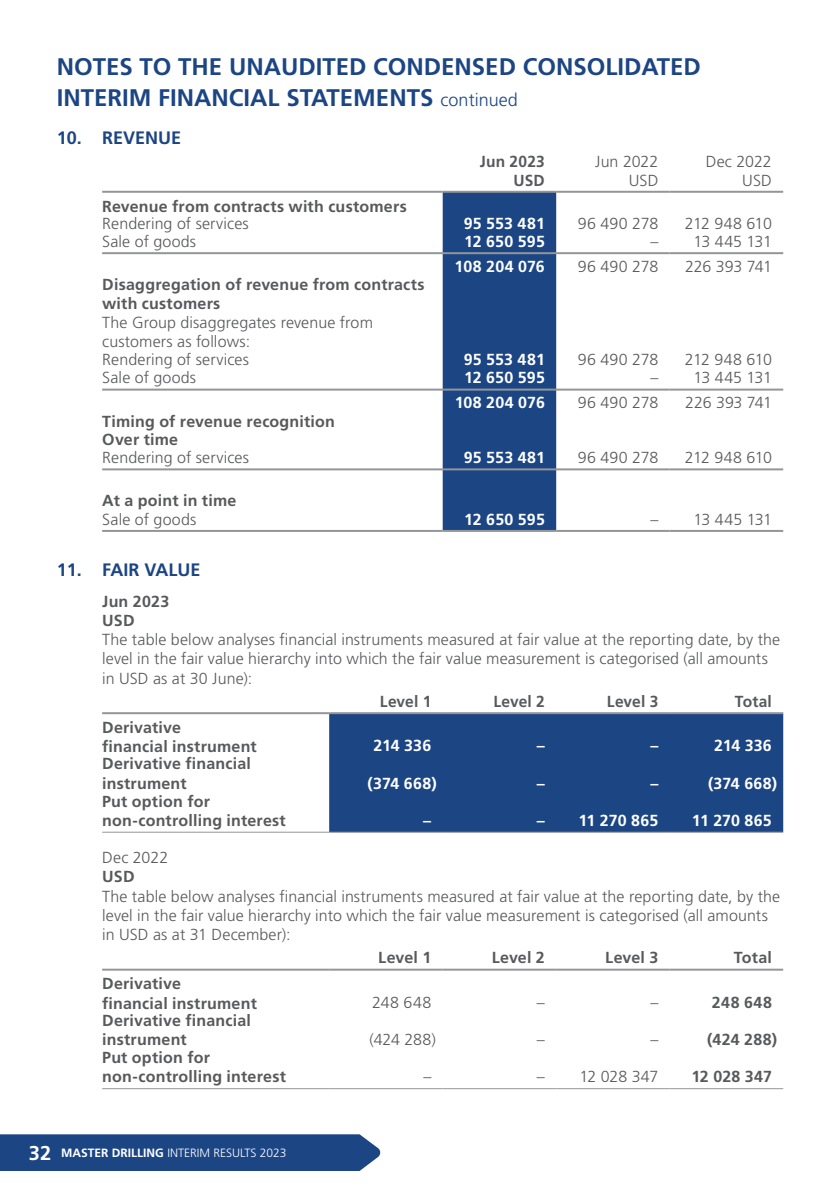
<style>
.page{position:relative;width:840px;height:1191px;background:#fff}
.page>*{position:absolute;margin:0;border:0;box-sizing:border-box;transform-origin:0 0}
.t1{font:700 24px/31.2px "Frutiger LT Std";color:#1c4584}
.t2{font:700 18px "Frutiger LT Std";color:#1c4584}
.t3{font:300 16px/19.2px "Frutiger LT Std";letter-spacing:.005em;color:#58595b}
.t4{font:700 16px/19.2px "Frutiger LT Std";letter-spacing:.015em;color:#58595b}
.t5{font:700 16px "Frutiger LT Std";letter-spacing:.01em;color:#fff}
.t6{font:300 16px "Frutiger LT Std";letter-spacing:-.035em;color:#58595b}
.t7{font:300 16px "Frutiger LT Std";letter-spacing:-.015em;color:#58595b}
.t8{font:300 12px "Frutiger LT Std";color:#fff}
.s1{font-weight:300;font-size:18px}
.s2{font-weight:700;font-size:20px}
.s3{font-weight:700}
</style>
<div class="page">
<div style="left:0;top:1134px;width:381px;height:37px;background:#1c4584"></div>
<svg style="left:102px;top:190px;width:680px;height:340px"></svg>
<div style="left:442px;top:193px;width:114px;height:337px;background:#1c4584"></div>
<hr style="left:102px;top:191px;width:340px;height:2px;background:#939598">
<hr style="left:442px;top:191px;width:114px;height:2px;background:#939598">
<hr style="left:556px;top:191px;width:113px;height:2px;background:#939598">
<hr style="left:669px;top:191px;width:113px;height:2px;background:#939598">
<hr style="left:102px;top:252px;width:340px;height:2px;background:#939598">
<hr style="left:442px;top:252px;width:114px;height:2px;background:#939598">
<hr style="left:556px;top:252px;width:113px;height:2px;background:#939598">
<hr style="left:669px;top:252px;width:113px;height:2px;background:#939598">
<hr style="left:102px;top:388px;width:340px;height:2px;background:#939598">
<hr style="left:442px;top:388px;width:114px;height:2px;background:#939598">
<hr style="left:556px;top:388px;width:113px;height:2px;background:#939598">
<hr style="left:669px;top:388px;width:113px;height:2px;background:#939598">
<hr style="left:102px;top:468px;width:340px;height:2px;background:#939598">
<hr style="left:442px;top:468px;width:114px;height:2px;background:#939598">
<hr style="left:556px;top:468px;width:113px;height:2px;background:#939598">
<hr style="left:669px;top:468px;width:113px;height:2px;background:#939598">
<hr style="left:102px;top:530px;width:340px;height:2px;background:#939598">
<hr style="left:442px;top:530px;width:114px;height:2px;background:#939598">
<hr style="left:556px;top:530px;width:113px;height:2px;background:#939598">
<hr style="left:669px;top:530px;width:113px;height:2px;background:#939598">
<div style="left:329px;top:714px;width:453px;height:117px;background:#1c4584"></div>
<hr style="left:102px;top:712px;width:227px;height:2px;background:#939598">
<hr style="left:329px;top:712px;width:113px;height:2px;background:#939598">
<hr style="left:442px;top:712px;width:114px;height:2px;background:#939598">
<hr style="left:556px;top:712px;width:113px;height:2px;background:#939598">
<hr style="left:669px;top:712px;width:113px;height:2px;background:#939598">
<hr style="left:102px;top:831px;width:227px;height:1px;background:#939598">
<hr style="left:329px;top:831px;width:113px;height:1px;background:#939598">
<hr style="left:442px;top:831px;width:114px;height:1px;background:#939598">
<hr style="left:556px;top:831px;width:113px;height:1px;background:#939598">
<hr style="left:669px;top:831px;width:113px;height:1px;background:#939598">
<svg style="left:102px;top:970px;width:680px;height:1px"></svg>
<hr style="left:102px;top:968px;width:227px;height:2px;background:#939598">
<hr style="left:329px;top:968px;width:113px;height:2px;background:#939598">
<hr style="left:442px;top:968px;width:114px;height:2px;background:#939598">
<hr style="left:556px;top:968px;width:113px;height:2px;background:#939598">
<hr style="left:669px;top:968px;width:113px;height:2px;background:#939598">
<hr style="left:102px;top:1088px;width:227px;height:1px;background:#939598">
<hr style="left:329px;top:1088px;width:113px;height:1px;background:#939598">
<hr style="left:442px;top:1088px;width:114px;height:1px;background:#939598">
<hr style="left:556px;top:1088px;width:113px;height:1px;background:#939598">
<hr style="left:669px;top:1088px;width:113px;height:1px;background:#939598">
<h1 class="t1" style="left:57px;top:51px;width:645px">NOTES TO THE UNAUDITED CONDENSED CONSOLIDATED<br>INTERIM FINANCIAL STATEMENTS <span class="s1">continued</span></h1>
<p class="t2" style="left:57px;top:127px;width:126px">10. REVENUE</p>
<p class="t4" style="left:479px;top:152px;width:67px">Jun 2023</p>
<p class="t3" style="left:595px;top:152px;width:65px">Jun 2022</p>
<p class="t3" style="left:705px;top:152px;width:68px">Dec 2022</p>
<p class="t4" style="left:513px;top:170px;width:33px">USD</p>
<p class="t3" style="left:628px;top:171px;width:31px">USD</p>
<p class="t3" style="left:741px;top:171px;width:31px">USD</p>
<p class="t4" style="left:102px;top:196px;width:306px">Revenue from contracts with customers</p>
<p class="t3" style="left:102px;top:214px;width:148px">Rendering of services</p>
<p class="t5" style="left:463px;top:214px;width:83px">95 553 481</p>
<p class="t3" style="left:577px;top:214px;width:82px">96 490 278</p>
<p class="t6" style="left:684px;top:214px;width:89px">212 948 610</p>
<p class="t3" style="left:102px;top:232px;width:95px">Sale of goods</p>
<p class="t5" style="left:464px;top:232px;width:82px">12 650 595</p>
<p class="t3" style="left:650px;top:232px;width:123px">– 13 445 131</p>
<p class="t5" style="left:454px;top:257px;width:92px">108 204 076</p>
<p class="t3" style="left:577px;top:257px;width:82px">96 490 278</p>
<p class="t7" style="left:684px;top:257px;width:88px">226 393 741</p>
<p class="t4" style="left:102px;top:275px;width:323px">Disaggregation of revenue from contracts with customers</p>
<p class="t3" style="left:102px;top:313px;width:272px">The Group disaggregates revenue from customers as follows:<br>Rendering of services</p>
<p class="t5" style="left:463px;top:350px;width:83px">95 553 481</p>
<p class="t3" style="left:577px;top:350px;width:82px">96 490 278</p>
<p class="t6" style="left:684px;top:350px;width:89px">212 948 610</p>
<p class="t3" style="left:102px;top:368px;width:95px">Sale of goods</p>
<p class="t5" style="left:464px;top:368px;width:82px">12 650 595</p>
<p class="t3" style="left:650px;top:368px;width:123px">– 13 445 131</p>
<p class="t5" style="left:454px;top:393px;width:92px">108 204 076</p>
<p class="t3" style="left:577px;top:393px;width:82px">96 490 278</p>
<p class="t7" style="left:684px;top:394px;width:88px">226 393 741</p>
<p class="t4" style="left:102px;top:412px;width:234px;line-height:18.2px">Timing of revenue recognition<br>Over time</p>
<p class="t3" style="left:102px;top:448px;width:148px">Rendering of services</p>
<p class="t5" style="left:463px;top:448px;width:83px">95 553 481</p>
<p class="t3" style="left:577px;top:448px;width:82px">96 490 278</p>
<p class="t6" style="left:684px;top:448px;width:89px">212 948 610</p>
<p class="t4" style="left:102px;top:491px;width:135px">At a point in time</p>
<p class="t3" style="left:102px;top:510px;width:95px">Sale of goods</p>
<p class="t5" style="left:464px;top:510px;width:82px">12 650 595</p>
<p class="t3" style="left:650px;top:510px;width:123px">– 13 445 131</p>
<p class="t2" style="left:57px;top:559px;width:145px">11. FAIR VALUE</p>
<p class="t4" style="left:102px;top:591px;width:69px">Jun 2023<br>USD</p>
<p class="t3" style="left:102px;top:630px;width:679px">The table below analyses financial instruments measured at fair value at the reporting date, by the level in the fair value hierarchy into which the fair value measurement is categorised (all amounts in USD as at 30 June):</p>
<p class="t4" style="left:379px;top:692px;width:53px">Level 1</p>
<p class="t4" style="left:493px;top:692px;width:53px">Level 2</p>
<p class="t4" style="left:606px;top:692px;width:53px">Level 3</p>
<p class="t4" style="left:734px;top:692px;width:39px">Total</p>
<p class="t4" style="left:102px;top:718px;width:156px">Derivative<br>financial instrument</p>
<p class="t5" style="left:373px;top:736px;width:59px">214 336</p>
<p class="t5" style="left:536px;top:736px;width:9px">–</p>
<p class="t5" style="left:650px;top:736px;width:9px">–</p>
<p class="t5" style="left:713px;top:736px;width:59px">214 336</p>
<p class="t4" style="left:102px;top:754px;width:150px">Derivative financial instrument</p>
<p class="t4" style="left:102px;top:791px;width:185px">Put option for non-controlling interest</p>
<p class="t5" style="left:367px;top:773px;width:71px">(374 668)</p>
<p class="t5" style="left:536px;top:773px;width:9px">–</p>
<p class="t5" style="left:650px;top:773px;width:9px">–</p>
<p class="t5" style="left:707px;top:773px;width:71px">(374 668)</p>
<p class="t5" style="left:423px;top:811px;width:9px">–</p>
<p class="t5" style="left:536px;top:811px;width:123px">– 11 270 865</p>
<p class="t5" style="left:691px;top:811px;width:81px">11 270 865</p>
<p class="t3" style="left:102px;top:848px;width:68px">Dec 2022</p>
<p class="t4" style="left:102px;top:867px;width:34px">USD</p>
<p class="t3" style="left:102px;top:886px;width:679px">The table below analyses financial instruments measured at fair value at the reporting date, by the level in the fair value hierarchy into which the fair value measurement is categorised (all amounts in USD as at 31 December):</p>
<p class="t4" style="left:378px;top:948px;width:55px">Level 1</p>
<p class="t4" style="left:491px;top:948px;width:55px">Level 2</p>
<p class="t4" style="left:605px;top:948px;width:55px">Level 3</p>
<p class="t4" style="left:733px;top:948px;width:40px">Total</p>
<p class="t4" style="left:102px;top:974px;width:156px">Derivative<br>financial instrument</p>
<p class="t3" style="left:372px;top:992px;width:61px">248 648</p>
<p class="t3" style="left:536px;top:992px;width:9px">–</p>
<p class="t3" style="left:650px;top:992px;width:9px">–</p>
<p class="t4" style="left:711px;top:992px;width:61px">248 648</p>
<p class="t4" style="left:102px;top:1010px;width:150px">Derivative financial instrument</p>
<p class="t4" style="left:102px;top:1048px;width:185px">Put option for non-controlling interest</p>
<p class="t8" style="left:29px;top:1146px;width:259px"><span class="s2">32</span> <span class="s3">MASTER DRILLING</span> INTERIM RESULTS 2023</p>
<p class="t3" style="left:369px;top:1030px;width:68px">(424 288)</p>
<p class="t3" style="left:536px;top:1030px;width:9px">–</p>
<p class="t3" style="left:650px;top:1030px;width:9px">–</p>
<p class="t4" style="left:706px;top:1030px;width:72px">(424 288)</p>
<p class="t3" style="left:423px;top:1067px;width:9px">–</p>
<p class="t3" style="left:536px;top:1067px;width:123px">– 12 028 347</p>
<p class="t4" style="left:691px;top:1067px;width:82px">12 028 347</p>
</div>
